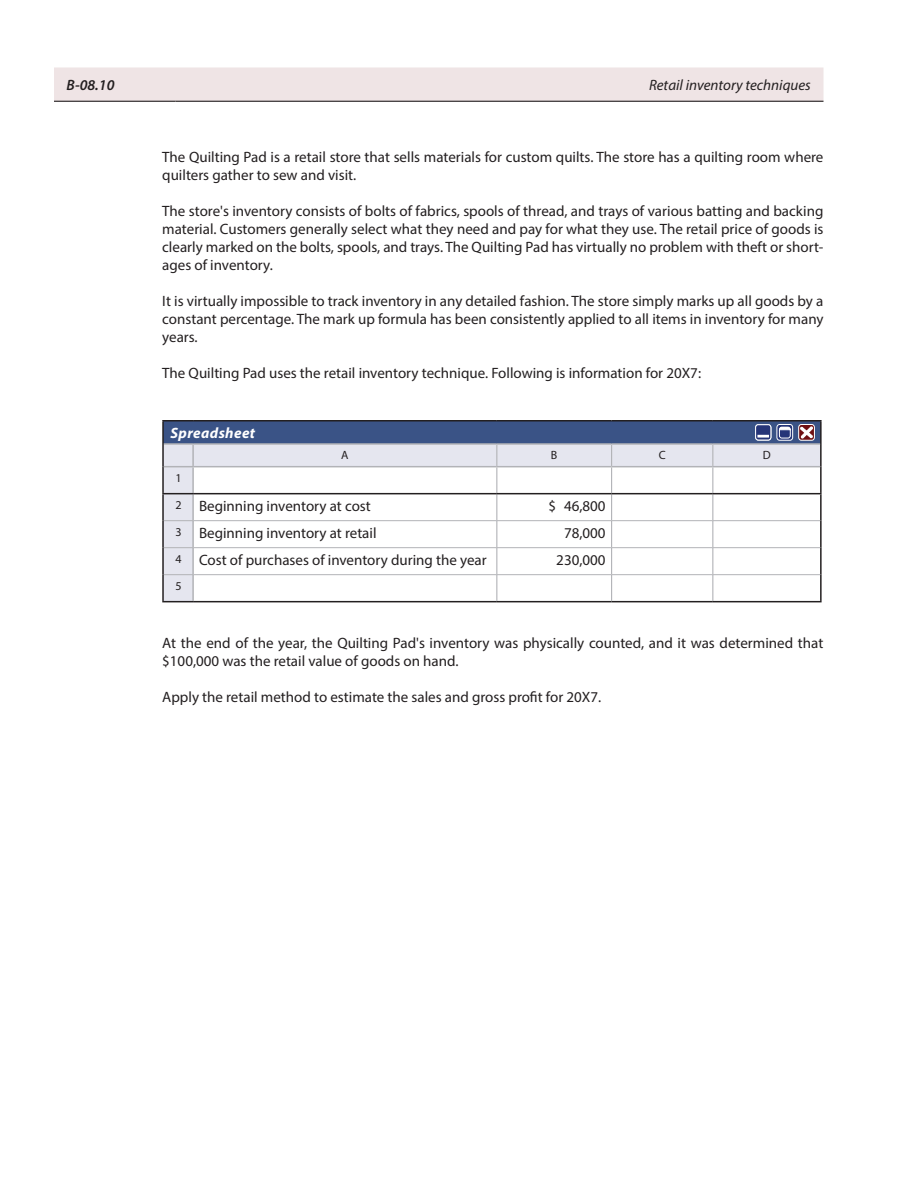
<style>
.page{position:relative;width:918px;height:1188px;background:#fff}
.page>*{position:absolute;margin:0;border:0;box-sizing:border-box;transform-origin:0 0}
.t1{font:15px/18px "Myriad Pro";color:#231f20}
.t2{font:italic 15px "Myriad Pro";color:#231f20}
.t3{font:italic 700 15px "Myriad Pro";letter-spacing:.025em;color:#fff}
.t4{font:italic 600 15px "Myriad Pro";color:#231f20}
.t5{font:12px "Myriad Pro";color:#231f20}
.s1{font-size:12px}
</style>
<div class="page">
<hr style="left:162px;top:420px;width:31px;height:2px;background:#231f20">
<hr style="left:162px;top:422px;width:2px;height:22px;background:#231f20">
<hr style="left:193px;top:420px;width:304px;height:2px;background:#231f20">
<hr style="left:497px;top:420px;width:115px;height:2px;background:#231f20">
<hr style="left:612px;top:420px;width:101px;height:2px;background:#231f20">
<hr style="left:713px;top:420px;width:109px;height:2px;background:#231f20">
<hr style="left:820px;top:422px;width:2px;height:22px;background:#231f20">
<hr style="left:820px;top:444px;width:2px;height:23px;background:#231f20">
<hr style="left:193px;top:601px;width:304px;height:1px;background:#231f20">
<hr style="left:497px;top:601px;width:115px;height:1px;background:#231f20">
<hr style="left:612px;top:601px;width:101px;height:1px;background:#231f20">
<hr style="left:713px;top:601px;width:109px;height:1px;background:#231f20">
<hr style="left:162px;top:601px;width:31px;height:1px;background:#231f20">
<hr style="left:820px;top:494px;width:2px;height:27px;background:#231f20">
<hr style="left:820px;top:521px;width:2px;height:27px;background:#231f20">
<hr style="left:820px;top:548px;width:2px;height:27px;background:#231f20">
<hr style="left:820px;top:575px;width:2px;height:26px;background:#231f20">
<hr style="left:820px;top:467px;width:2px;height:26px;background:#231f20">
<hr style="left:713px;top:493px;width:109px;height:1px;background:#231f20">
<hr style="left:162px;top:494px;width:2px;height:27px;background:#231f20">
<hr style="left:162px;top:548px;width:2px;height:27px;background:#231f20">
<hr style="left:162px;top:575px;width:2px;height:26px;background:#231f20">
<hr style="left:162px;top:521px;width:2px;height:27px;background:#231f20">
<hr style="left:162px;top:467px;width:2px;height:26px;background:#231f20">
<hr style="left:162px;top:493px;width:31px;height:1px;background:#231f20">
<hr style="left:162px;top:444px;width:2px;height:23px;background:#231f20">
<svg style="left:163px;top:421px;width:658px;height:180px"></svg>
<div style="left:54px;top:68px;width:770px;height:33px;background:#efe4e5"></div>
<hr style="left:54px;top:101px;width:122px;height:1px;background:#231f20">
<hr style="left:176px;top:101px;width:648px;height:1px;background:#231f20">
<p class="t4" style="left:67px;top:75px;width:49px">B-08.10</p>
<p class="t2" style="left:649px;top:76px;width:163px">Retail inventory techniques</p>
<p class="t1" style="left:162px;top:148px;width:663px">The Quilting Pad is a retail store that sells materials for custom quilts. The store has a quilting room where quilters gather to sew and visit.</p>
<p class="t1" style="left:162px;top:202px;width:663px;text-align:justify">The store's inventory consists of bolts of fabrics, spools of thread, and trays of various batting and backing material. Customers generally select what they need and pay for what they use. The retail price of goods is clearly marked on the bolts, spools, and trays. The Quilting Pad has virtually no problem with theft or short&shy;ages of inventory.</p>
<p class="t1" style="left:162px;top:292px;width:663px;text-align:justify">It is virtually impossible to track inventory in any detailed fashion. The store simply marks up all goods by a constant percentage. The mark up formula has been consistently applied to all items in inventory for many years.</p>
<p class="t1" style="left:162px;top:364px;width:540px">The Quilting Pad uses the retail inventory technique. Following is information for 20X7:</p>
<p class="t3" style="left:171px;top:423px;width:86px">Spreadsheet</p>
<p class="t5" style="left:341px;top:448px;width:9px">A</p>
<p class="t5" style="left:551px;top:448px;width:8px">B</p>
<p class="t5" style="left:659px;top:448px;width:8px">C</p>
<p class="t5" style="left:763px;top:448px;width:9px">D</p>
<p class="t5" style="left:176px;top:470px;width:8px">1</p>
<p class="t1" style="left:176px;top:497px;width:197px"><span class="s1">2</span> Beginning inventory at cost</p>
<p class="t1" style="left:549px;top:497px;width:58px">$ 46,800</p>
<p class="t1" style="left:176px;top:524px;width:202px"><span class="s1">3</span> Beginning inventory at retail</p>
<p class="t1" style="left:564px;top:524px;width:43px">78,000</p>
<p class="t1" style="left:176px;top:551px;width:313px"><span class="s1">4</span> Cost of purchases of inventory during the year</p>
<p class="t1" style="left:556px;top:551px;width:51px">230,000</p>
<p class="t5" style="left:176px;top:578px;width:8px">5</p>
<p class="t1" style="left:162px;top:634px;width:663px">At the end of the year, the Quilting Pad's inventory was physically counted, and it was determined that $100,000 was the retail value of goods on hand.</p>
<p class="t1" style="left:162px;top:688px;width:440px">Apply the retail method to estimate the sales and gross profit for 20X7.</p>
</div>
